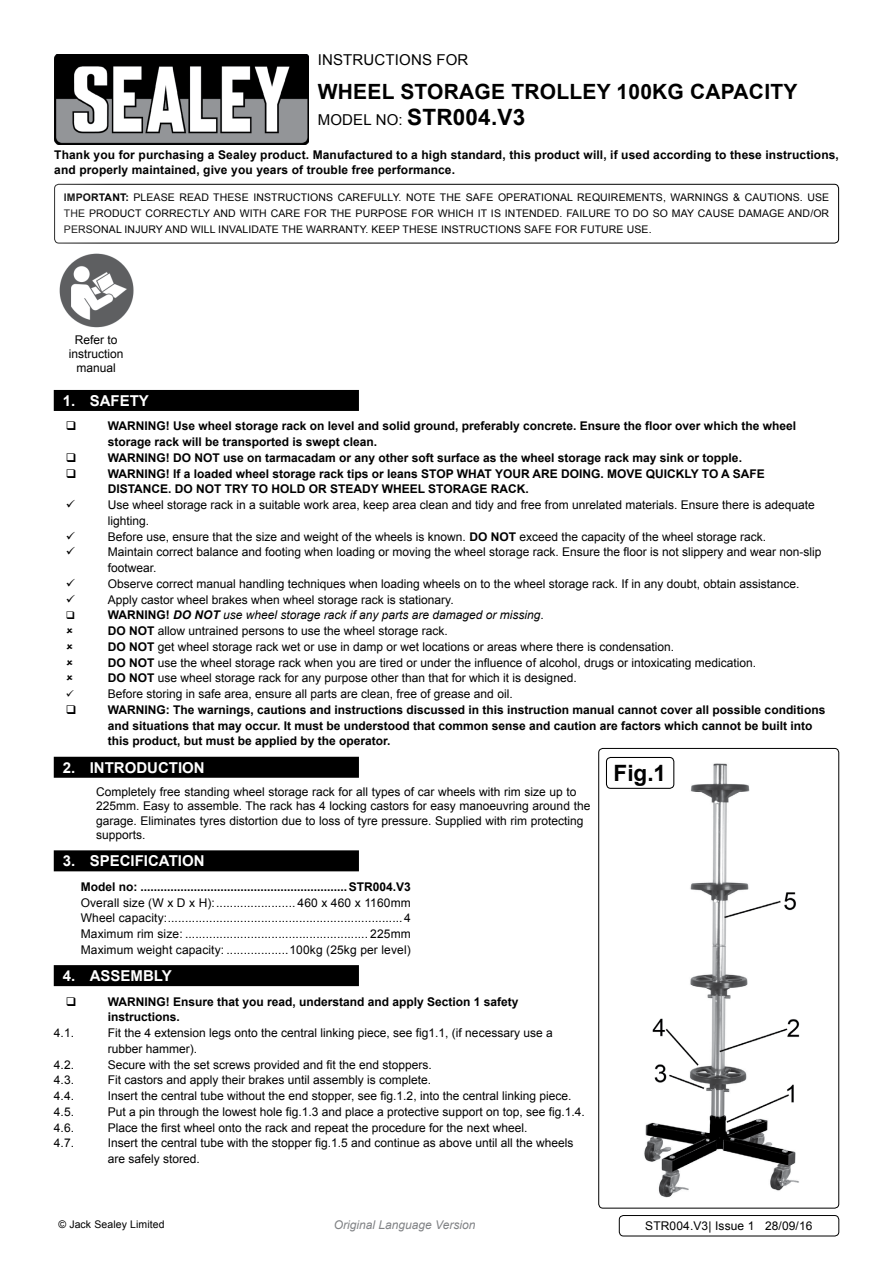
<style>
.page{position:relative;width:893px;height:1263px;background:#fff}
.page>*{position:absolute;margin:0;border:0;box-sizing:border-box;transform-origin:0 0}
.t1{font:700 22.5px "Arial";letter-spacing:.01em;color:#000}
.t2{font:700 21px "Arial";letter-spacing:.01em;color:#000}
.t3{font:700 15px "Arial";color:#fff}
.t4{font:15px "Arial";letter-spacing:.01em;color:#000}
.t5{font:12px/15.8px "Arial";color:#000}
.t6{font:700 12px/15.8px "Arial";color:#000}
.t7{font:italic 12px "Arial";color:#808285}
.t8{font:10.5px/15.8px "Arial";letter-spacing:.01em;color:#000;text-align:justify}
.s1{font-weight:700;font-size:22.5px}
.s2{font-weight:700}
.s3{font-weight:700;font-style:italic}
.s4{font-style:italic}
.s5{font-weight:400;font-size:12px;color:#000}
</style>
<div class="page">
<img style="left:54px;top:54px;width:255px;height:90px">
<div style="left:54px;top:184px;width:785px;height:59px;border:1px solid #000;border-radius:4px"></div>
<div style="left:54px;top:390px;width:305px;height:21px;background:#000"></div>
<div style="left:54px;top:757px;width:305px;height:21px;background:#000"></div>
<div style="left:54px;top:850px;width:305px;height:21px;background:#000"></div>
<div style="left:54px;top:965px;width:305px;height:21px;background:#000"></div>
<div style="left:619px;top:1215px;width:220px;height:21px;border:1px solid #000;border-radius:4px"></div>
<img style="left:59px;top:253px;width:75px;height:75px">
<img style="left:620px;top:756px;width:180px;height:442px">
<div style="left:606px;top:757px;width:68px;height:31px;background:#fff;border-radius:4px"></div>
<div style="left:606px;top:757px;width:68px;height:32px;border:1px solid #000;border-radius:4px"></div>
<div style="left:598px;top:748px;width:241px;height:460px;border:1px solid #000;border-radius:4px"></div>
<p class="t4" style="left:318px;top:50px;width:152px">instructions for</p>
<h2 class="t2" style="left:318px;top:78px;width:481px">wheel storage trolley 100kg capacity</h2>
<p class="t4" style="left:318px;top:110px;width:106px">model no: <span class="s1">STR</span></p>
<h1 class="t1" style="left:453px;top:102px;width:74px">004.V3</h1>
<p class="t6" style="left:54px;top:147px;width:786px">Thank you for purchasing a Sealey product. Manufactured to a high standard, this product will, if used according to these instructions, and properly maintained, give you years of trouble free performance.</p>
<p class="t8" style="left:64px;top:190px;width:767px"><span class="s2">IMPORTANT:</span> PLEASE READ THESE INSTRUCTIONS CAREFULLY. NOTE THE SAFE OPERATIONAL REQUIREMENTS, WARNINGS &amp; CAUTIONS. USE THE PRODUCT CORRECTLY AND WITH CARE FOR THE PURPOSE FOR WHICH IT IS INTENDED. FAILURE TO DO SO MAY CAUSE DAMAGE AND/OR PERSONAL INJURY AND WILL INVALIDATE THE WARRANTY. KEEP THESE INSTRUCTIONS SAFE FOR FUTURE USE.</p>
<p class="t5" style="left:69px;top:332px;width:56px;line-height:14.4px;text-align:center">Refer to instruction manual</p>
<p class="t3" style="left:63px;top:390px;width:88px">1. safety</p>
<p class="t6" style="left:108px;top:419px;width:11px">WAR</p>
<p class="t6" style="left:108px;top:419px;width:690px;text-indent:28px">NING! Use wheel storage rack on level and solid ground, preferably concrete. Ensure the floor over which the wheel storage rack will be transported is swept clean.<br>WAR</p>
<p class="t6" style="left:136px;top:450px;width:608px">NING! DO NOT use on tarmacadam or any other soft surface as the wheel storage rack may sink or topple.</p>
<p class="t6" style="left:108px;top:466px;width:11px">WAR</p>
<p class="t6" style="left:136px;top:466px;width:536px">NING! If a loaded wheel storage rack tips or leans Stop what your are doing. MOVE QUICKLY</p>
<p class="t6" style="left:702px;top:466px;width:40px">TO ASAFE</p>
<p class="t6" style="left:108px;top:482px;width:17px">DISTA</p>
<p class="t6" style="left:143px;top:482px;width:91px">NCE. DO NOT TRY</p>
<p class="t6" style="left:252px;top:482px;width:29px">TO HOL</p>
<p class="t6" style="left:297px;top:482px;width:43px">D OR STEA</p>
<p class="t6" style="left:362px;top:482px;width:30px">DY WHEEL</p>
<p class="t6" style="left:428px;top:482px;width:10px">STORAGE</p>
<p class="t6" style="left:491px;top:482px;width:10px">RACK</p>
<p class="t6" style="left:525px;top:482px;width:5px">.</p>
<p class="t5" style="left:93px;top:497px;width:9px">U</p>
<p class="t5" style="left:108px;top:497px;width:708px;text-indent:9px">se wheel storage rack in a suitable work area, keep area clean and tidy and free from unrelated materials. Ensure there is adequate lighting.<br>Before use, ensure that the size and weight of the wheels is known. <span class="s2">do not</span> exceed the capacity of the wheel storage rack.</p>
<p class="t5" style="left:93px;top:544px;width:10px">M</p>
<p class="t5" style="left:108px;top:544px;width:715px;text-indent:10px">aintain correct balance and footing when loading or moving the wheel storage rack. Ensure the floor is not slippery and wear non-slip footwear.</p>
<p class="t5" style="left:93px;top:576px;width:9px">O</p>
<p class="t5" style="left:108px;top:576px;width:693px;text-indent:9px">bserve correct manual handling techniques when loading wheels on to the wheel storage rack. If in any doubt, obtain assistance.<br>Apply castor wheel brakes when wheel storage rack is stationary.</p>
<p class="t6" style="left:108px;top:608px;width:11px">WAR</p>
<p class="t5" style="left:108px;top:607px;width:650px;text-indent:28px"><span class="s2">NING!</span> <span class="s3">DO NOT</span> <span class="s4">use wheel storage rack if any parts are damaged or missing</span>.<br><span class="s2">DO NOT</span> allow untrained persons to use the wheel storage rack.<br><span class="s2">DO NOT</span> get wheel storage rack wet or use in damp or wet locations or areas where there is condensation.<br><span class="s2">DO NOT</span> use the wheel storage rack when you are tired or under the influence of alcohol, drugs or intoxicating medication.<br><span class="s2">DO NOT</span> use wheel storage rack for any purpose other than that for which it is designed.<br>Before storing in safe area, ensure all parts are clean, free of grease and oil.</p>
<p class="t6" style="left:108px;top:702px;width:11px">WAR</p>
<p class="t6" style="left:108px;top:702px;width:719px;text-indent:28px">NING: The warnings, cautions and instructions discussed in this instruction manual cannot cover all possible conditions and situations that may occur. It must be understood that common sense and caution are factors which cannot be built into this product, but must be applied by the operator.</p>
<p class="t3" style="left:63px;top:757px;width:141px">2. introduction</p>
<p class="t5" style="left:54px;top:784px;width:27px">C</p>
<h1 class="t1" style="left:614px;top:757px;width:54px">Fig.1</h1>
<p class="t5" style="left:96px;top:785px;width:496px;line-height:14.4px;text-indent:9px">ompletely free standing wheel storage rack for all types of car wheels with rim size up to 225mm. Easy to assemble. The rack has 4 locking castors for easy manoeuvring around the garage. Eliminates tyres distortion due to loss of tyre pressure. Supplied with rim protecting supports.</p>
<p class="t3" style="left:63px;top:851px;width:146px">3. specification <span class="s5">i</span></p>
<p class="t6" style="left:81px;top:879px;width:277px">Model no: ..............................................................STR</p>
<p class="t6" style="left:373px;top:879px;width:40px">004.V3</p>
<p class="t5" style="left:81px;top:895px;width:332px;text-align:justify">Overall size (W x D x H):....................... 460 x 460 x 1160mm Wheel capacity:....................................................................4<br>Maximum rim size: ..................................................... 225mm Maximum weight capacity: ..................100kg (25kg per level)</p>
<p class="t3" style="left:63px;top:965px;width:110px">4. assembly</p>
<p class="t6" style="left:108px;top:994px;width:11px">WAR</p>
<p class="t6" style="left:108px;top:994px;width:412px;text-indent:28px">NING! Ensure that you read, understand and apply Section 1 safety instructions.</p>
<p class="t5" style="left:54px;top:1025px;width:40px">4.1. F</p>
<p class="t5" style="left:108px;top:1025px;width:446px;text-indent:7px">it the 4 extension legs onto the central linking piece, see fig1.1, (if necessary use a rubber hammer).</p>
<p class="t5" style="left:54px;top:1057px;width:40px">4.2. S</p>
<p class="t5" style="left:116px;top:1057px;width:318px">ecure with the set screws provided and fit the end stoppers.</p>
<p class="t5" style="left:54px;top:1072px;width:40px">4.3. F</p>
<p class="t5" style="left:115px;top:1072px;width:318px">it castors and apply their brakes until assembly is complete.</p>
<p class="t5" style="left:54px;top:1088px;width:38px">4.4. I</p>
<p class="t5" style="left:111px;top:1088px;width:462px">nsert the central tube without the end stopper, see fig.1.2, into the central linking piece.</p>
<p class="t5" style="left:54px;top:1104px;width:22px">4.5.</p>
<p class="t5" style="left:108px;top:1104px;width:478px">Put a pin through the lowest hole fig.1.3 and place a protective support on top, see fig.1.4.</p>
<p class="t5" style="left:54px;top:1119px;width:22px">4.6.</p>
<p class="t5" style="left:108px;top:1119px;width:421px">Place the first wheel onto the rack and repeat the procedure for the next wheel.</p>
<p class="t5" style="left:54px;top:1135px;width:38px">4.7. I</p>
<p class="t5" style="left:108px;top:1135px;width:467px">nsert the central tube with the stopper fig.1.5 and continue as above until all the wheels are safely stored.</p>
<p class="t8" style="left:58px;top:1217px;width:108px">© Jack Sealey Limited</p>
<p class="t7" style="left:334px;top:1217px;width:143px">Original Language Version</p>
<p class="t5" style="left:645px;top:1218px;width:169px">STR004.V3| I ssue 1 28/09/16</p>
</div>
